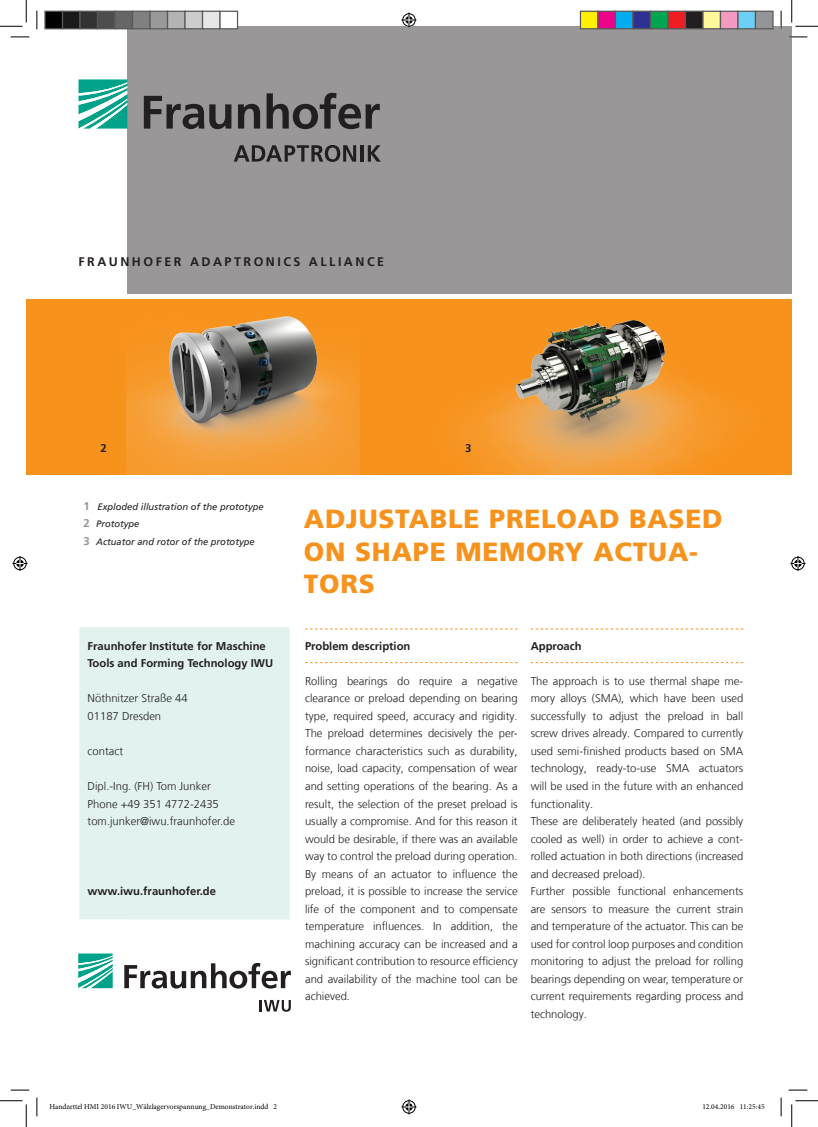
<style>
.page{position:relative;width:818px;height:1127px;background:#fff}
.page>*{position:absolute;margin:0;border:0;box-sizing:border-box;transform-origin:0 0}
._00_Titel{font:900 26.25px/32.5px "Frutiger LT Com";letter-spacing:.03em;color:#f7931d}
._10_Institutsname{font:700 12.5px "Frutiger LT Com";letter-spacing:.2em;color:#231f20}
._06_Fließtext{font:300 11.25px/17.5px "Frutiger LT Com";color:#231f20;text-align:justify}
._07_Zwischenüberschr{font:700 11.25px/17.5px "Frutiger LT Com";color:#231f20}
._11_Zwischenüberschr{font:700 11.25px "Frutiger LT Com";color:#231f20}
._06_Fließtext-2{font:700 11.25px "Frutiger LT Com";color:#231f20}
._05_Marginalie_Bildu{font:italic 9.38px "Frutiger LT Com";color:#231f20}
.t1{font:7.5px "Minion Pro";color:#000}
.s1{font-weight:700;font-style:normal;font-size:11.25px;color:#939598}
</style>
<div class="page">
<div style="left:26px;top:299px;width:766px;height:176px;background:#f7931d"></div>
<img style="left:467px;top:320px;width:250px;height:155px">
<div style="left:127px;top:26px;width:665px;height:268px;background:#999798"></div>
<svg style="left:305px;top:628px;width:213px;height:1px"></svg>
<svg style="left:305px;top:662px;width:213px;height:1px"></svg>
<svg style="left:531px;top:628px;width:212px;height:1px"></svg>
<svg style="left:531px;top:662px;width:212px;height:1px"></svg>
<div style="left:79px;top:627px;width:211px;height:292px;background:#e2f2ef"></div>
<svg style="left:78px;top:79px;width:49px;height:49px"></svg>
<svg style="left:144px;top:93px;width:236px;height:36px"></svg>
<svg style="left:234px;top:145px;width:122px;height:17px"></svg>
<hr style="left:360px;top:145px;width:3px;height:17px;background:#231f20">
<svg style="left:368px;top:145px;width:13px;height:17px"></svg>
<svg style="left:78px;top:953px;width:35px;height:34px"></svg>
<svg style="left:124px;top:963px;width:167px;height:25px"></svg>
<svg style="left:259px;top:1000px;width:32px;height:11px"></svg>
<img style="left:126px;top:316px;width:234px;height:159px">
<svg style="left:11px;top:36px;width:18px;height:2px"></svg>
<svg style="left:789px;top:36px;width:18px;height:2px"></svg>
<svg style="left:11px;top:1089px;width:18px;height:1px"></svg>
<svg style="left:788px;top:1089px;width:19px;height:1px"></svg>
<svg style="left:36px;top:11px;width:2px;height:18px"></svg>
<svg style="left:36px;top:1097px;width:2px;height:18px"></svg>
<svg style="left:780px;top:11px;width:2px;height:18px"></svg>
<svg style="left:780px;top:1097px;width:2px;height:18px"></svg>
<svg style="left:0;top:0;width:27px;height:27px"></svg>
<svg style="left:0;top:1100px;width:27px;height:26px"></svg>
<svg style="left:791px;top:0;width:27px;height:27px"></svg>
<svg style="left:791px;top:1100px;width:27px;height:26px"></svg>
<svg style="left:401px;top:13px;width:15px;height:14px"></svg>
<svg style="left:401px;top:1099px;width:15px;height:15px"></svg>
<svg style="left:13px;top:556px;width:15px;height:15px"></svg>
<svg style="left:790px;top:556px;width:15px;height:15px"></svg>
<div style="left:45px;top:11px;width:18px;height:18px;background:#000"></div>
<div style="left:44px;top:11px;width:19px;height:18px;border:1px solid #595959"></div>
<div style="left:63px;top:11px;width:17px;height:18px;background:#1a1a1a"></div>
<div style="left:62px;top:11px;width:19px;height:18px;border:1px solid #595959"></div>
<div style="left:80px;top:11px;width:18px;height:18px;background:#333"></div>
<div style="left:79px;top:11px;width:19px;height:18px;border:1px solid #595959"></div>
<div style="left:98px;top:11px;width:17px;height:18px;background:#4d4d4d"></div>
<div style="left:97px;top:11px;width:19px;height:18px;border:1px solid #595959"></div>
<div style="left:115px;top:11px;width:18px;height:18px;background:#666"></div>
<div style="left:114px;top:11px;width:19px;height:18px;border:1px solid #595959"></div>
<div style="left:133px;top:11px;width:17px;height:18px;background:#808080"></div>
<div style="left:132px;top:11px;width:19px;height:18px;border:1px solid #595959"></div>
<div style="left:150px;top:11px;width:18px;height:18px;background:#999"></div>
<div style="left:149px;top:11px;width:19px;height:18px;border:1px solid #595959"></div>
<div style="left:168px;top:11px;width:17px;height:18px;background:#b3b3b3"></div>
<div style="left:167px;top:11px;width:19px;height:18px;border:1px solid #595959"></div>
<div style="left:185px;top:11px;width:18px;height:18px;background:#ccc"></div>
<div style="left:184px;top:11px;width:19px;height:18px;border:1px solid #595959"></div>
<div style="left:203px;top:11px;width:17px;height:18px;background:#e6e6e6"></div>
<div style="left:202px;top:11px;width:19px;height:18px;border:1px solid #595959"></div>
<div style="left:220px;top:11px;width:18px;height:18px;background:#fff"></div>
<div style="left:219px;top:11px;width:19px;height:18px;border:1px solid #595959"></div>
<div style="left:580px;top:11px;width:18px;height:18px;background:#fff101"></div>
<div style="left:580px;top:11px;width:18px;height:18px;border:1px solid #595959"></div>
<div style="left:598px;top:11px;width:17px;height:18px;background:#ed028c"></div>
<div style="left:597px;top:11px;width:19px;height:18px;border:1px solid #595959"></div>
<div style="left:615px;top:11px;width:18px;height:18px;background:#00aeef"></div>
<div style="left:615px;top:11px;width:18px;height:18px;border:1px solid #595959"></div>
<div style="left:633px;top:11px;width:17px;height:18px;background:#2e3092"></div>
<div style="left:632px;top:11px;width:19px;height:18px;border:1px solid #595959"></div>
<div style="left:650px;top:11px;width:18px;height:18px;background:#00a54f"></div>
<div style="left:650px;top:11px;width:18px;height:18px;border:1px solid #595959"></div>
<div style="left:668px;top:11px;width:17px;height:18px;background:#ee1d23"></div>
<div style="left:667px;top:11px;width:19px;height:18px;border:1px solid #595959"></div>
<div style="left:685px;top:11px;width:18px;height:18px;background:#231f20"></div>
<div style="left:685px;top:11px;width:18px;height:18px;border:1px solid #595959"></div>
<div style="left:703px;top:11px;width:17px;height:18px;background:#fff79a"></div>
<div style="left:702px;top:11px;width:19px;height:18px;border:1px solid #595959"></div>
<div style="left:720px;top:11px;width:18px;height:18px;background:#f499c2"></div>
<div style="left:720px;top:11px;width:18px;height:18px;border:1px solid #595959"></div>
<div style="left:738px;top:11px;width:17px;height:18px;background:#6bcff6"></div>
<div style="left:737px;top:11px;width:19px;height:18px;border:1px solid #595959"></div>
<div style="left:755px;top:11px;width:18px;height:18px;background:#939598"></div>
<div style="left:755px;top:11px;width:18px;height:18px;border:1px solid #595959"></div>
<p class="_10_Institutsname" style="left:78px;top:254px;width:307px">FRAUNHOFER ADAPTRONICS ALLIANCE</p>
<p class="_07_Zwischenüberschr" style="left:100px;top:439px;width:8px">2</p>
<p class="_07_Zwischenüberschr" style="left:465px;top:439px;width:8px">3</p>
<p class="_05_Marginalie_Bildu" style="left:83px;top:501px;width:182px"><span class="s1">1</span> Exploded illustration of the prototype</p>
<p class="_05_Marginalie_Bildu" style="left:83px;top:518px;width:58px"><span class="s1">2</span> Prototype</p>
<p class="_05_Marginalie_Bildu" style="left:83px;top:536px;width:173px"><span class="s1">3</span> Actuator and rotor of the prototype</p>
<p class="_07_Zwischenüberschr" style="left:88px;top:637px;width:187px">Fraunhofer Institute for Maschine<br>Tools and Forming Technology IWU</p>
<p class="_06_Fließtext" style="left:88px;top:689px;width:102px">Nöthnitzer Straße 44</p>
<p class="_06_Fließtext" style="left:88px;top:707px;width:75px">01187 Dresden</p>
<p class="_06_Fließtext" style="left:88px;top:742px;width:37px">contact</p>
<p class="_06_Fließtext" style="left:88px;top:777px;width:125px">Dipl.-Ing. (FH) Tom Junker</p>
<p class="_06_Fließtext" style="left:88px;top:794px;width:133px">Phone +49 351 4772-2435</p>
<p class="_06_Fließtext" style="left:88px;top:812px;width:149px">tom.junker@iwu.fraunhofer.de</p>
<p class="_06_Fließtext-2" style="left:88px;top:884px;width:130px">www.iwu.fraunhofer.de</p>
<p class="_00_Titel" style="left:304px;top:502px;width:420px">ADJUSTABLE PRELOAD BASED<br>ON SHAPE MEMORY ACTUA-<br>TORS</p>
<p class="_11_Zwischenüberschr" style="left:305px;top:639px;width:107px">Problem description</p>
<p class="_06_Fließtext" style="left:305px;top:672px;width:214px">Rolling bearings do require a negative clearance or preload depending on bearing type, required speed, accuracy and rigidity.<br>The preload determines decisively the per&shy;formance characteristics such as durability, noise, load capacity, compensation of wear and setting operations of the bearing. As a result, the selection of the preset preload is usually a compromise. And for this reason it would be desirable, if there was an available way to control the preload during operation.<br>By means of an actuator to influence the preload, it is possible to increase the service life of the component and to compensate temperature influences. In addition, the machining accuracy can be increased and a significant contribution to resource efficiency and availability of the machine tool can be achieved.</p>
<p class="_11_Zwischenüberschr" style="left:531px;top:639px;width:53px">Approach</p>
<p class="_06_Fließtext" style="left:531px;top:672px;width:214px">The approach is to use thermal shape me&shy;mory alloys (SMA), which have been used successfully to adjust the preload in ball screw drives already. Compared to currently used semi-finished products based on SMA technology, ready-to-use SMA actuators will be used in the future with an enhanced functionality.</p>
<p class="_06_Fließtext" style="left:531px;top:812px;width:214px">These are deliberately heated (and possibly cooled as well) in order to achieve a cont&shy;rolled actuation in both directions (increased and decreased preload).</p>
<p class="_06_Fließtext" style="left:531px;top:882px;width:214px">Further possible functional enhancements are sensors to measure the current strain and temperature of the actuator. This can be used for control loop purposes and condition monitoring to adjust the preload for rolling bearings depending on wear, temperature or current requirements regarding process and technology.</p>
<p class="t1" style="left:49px;top:1101px;width:229px">Handzettel HMI 2016 IWU_Wälzlagervorspannung_Demonstrator.indd 2</p>
<p class="t1" style="left:702px;top:1101px;width:64px">12.04.2016 11:25:45</p>
</div>
